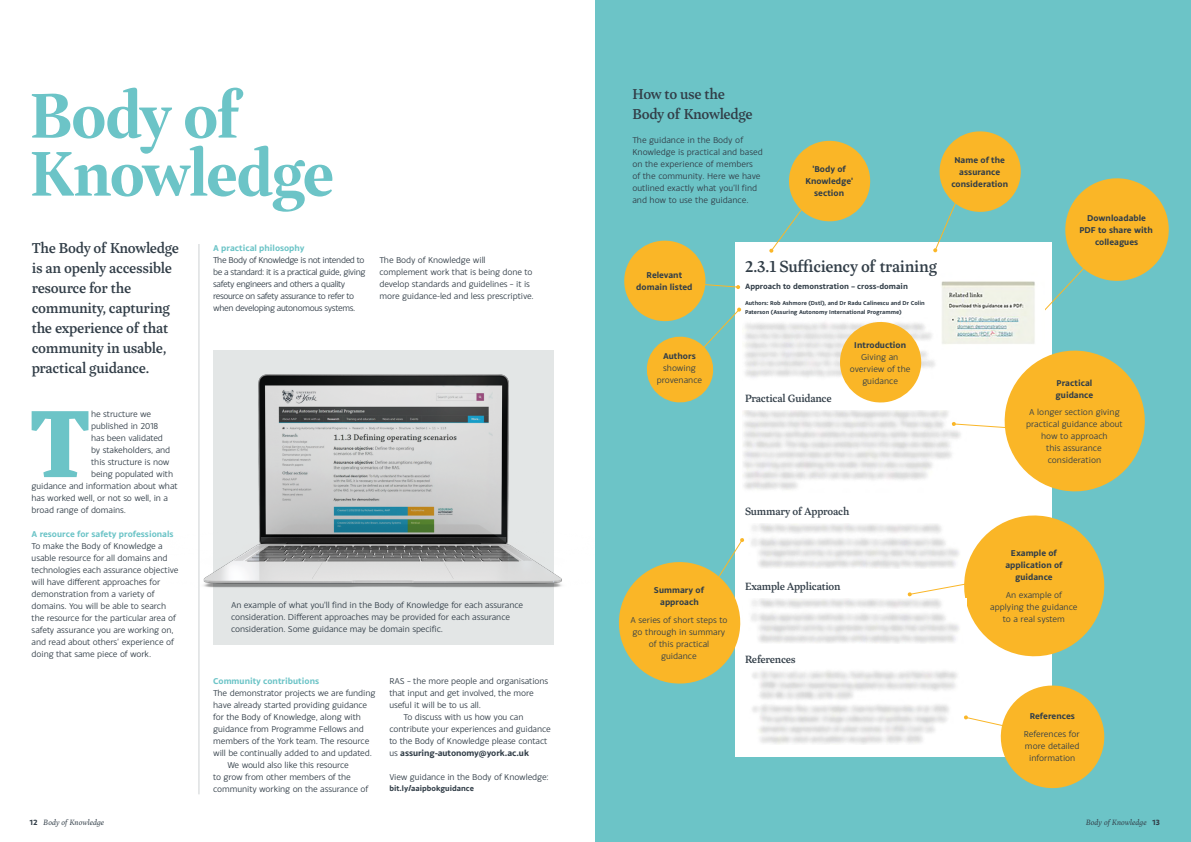
<style>
.page{position:relative;width:1191px;height:842px;background:#fff}
.page>*{position:absolute;margin:0;border:0;box-sizing:border-box;transform-origin:0 0}
.t1{font:900 99.9px "Inka A Text";color:#6cc4c7}
.t2{font:700 66px/58px "Inka A Title";letter-spacing:-.025em;color:#6cc4c7}
.t3{font:500 16.8px "Inka A Text";letter-spacing:-.02em;color:#323e48}
.t4{font:500 15px/20px "Inka A Text";letter-spacing:-.02em;color:#323e48}
.t5{font:500 11px "Inka A Text";letter-spacing:-.02em;color:#323e48}
.t6{font:9px/12px "Monsal Gothic";letter-spacing:-.01em;color:#323e48;text-align:center}
.t7{font:700 9px/12px "Monsal Gothic";color:#323e48;text-align:center}
.t8{font:9px/12px "Monsal Gothic";letter-spacing:-.04em;color:#323e48}
.t9{font:700 9px "Monsal Gothic";color:#6cc4c7}
.t10{font:700 8.2px "Monsal Gothic";color:#323e48}
.t11{font:italic 8px "Inka A Text";color:#323e48}
.t12{font:700 8px "Monsal Gothic";color:#323e48}
.t13{font:700 6px/9.3px "Monsal Gothic";color:#323e48}
.s1{font-weight:400}
.s2{font-family:"Monsal Gothic";font-weight:700;font-style:normal}
</style>
<div class="page">
<div style="left:213px;top:350px;width:340px;height:295px;background:#e3e6e6"></div>
<hr style="left:199px;top:244px;width:1px;height:550px;background:#cdd1d3">
<img style="left:198px;top:329px;width:364px;height:293px">
<div style="left:595px;top:0;width:596px;height:842px;background:#6cc4c7"></div>
<svg style="left:735px;top:242px;width:316px;height:515px;background:#f6f6f6"></svg>
<svg style="left:963px;top:681px;width:142px;height:108px"></svg>
<svg style="left:907px;top:510px;width:198px;height:152px;background:#ecce7e"></svg>
<svg style="left:618px;top:538px;width:127px;height:146px"></svg>
<svg style="left:769px;top:140px;width:102px;height:113px"></svg>
<svg style="left:624px;top:240px;width:117px;height:163px"></svg>
<svg style="left:933px;top:131px;width:236px;height:199px"></svg>
<svg style="left:836px;top:321px;width:88px;height:82px;background:#f8c862"></svg>
<img style="left:940px;top:254px;width:104px;height:90px">
<svg style="left:951px;top:345px;width:194px;height:152px;background:#ecd186"></svg>
<img style="left:742px;top:599px;width:224px;height:45px">
<h2 class="t2" style="left:30px;top:87px;width:306px">Body of<br>Knowledge</h2>
<h3 class="t4" style="left:32px;top:238px;width:149px">The Body of Knowledge is an openly accessible resource for the community, capturing the experience of that community in usable, practical guidance.</h3>
<h1 class="t1" style="left:29px;top:384px;width:64px">T</h1>
<p class="t6" style="left:91px;top:408px;width:62px">he structure we</p>
<p class="t6" style="left:91px;top:420px;width:69px">published in 2018</p>
<p class="t6" style="left:91px;top:432px;width:73px">has been validated</p>
<p class="t6" style="left:91px;top:444px;width:81px">by stakeholders, and</p>
<p class="t6" style="left:91px;top:456px;width:80px">this structure is now</p>
<p class="t6" style="left:91px;top:468px;width:83px">being populated with</p>
<p class="t6" style="left:32px;top:480px;width:148px">guidance and information about what</p>
<p class="t6" style="left:32px;top:492px;width:138px">has worked well, or not so well, in a</p>
<p class="t6" style="left:32px;top:504px;width:96px">broad range of domains.</p>
<p class="t9" style="left:32px;top:528px;width:143px">A resource for safety professionals</p>
<p class="t6" style="left:32px;top:540px;width:148px;text-align:left">To make the Body of Knowledge a usable resource for all domains and technologies each assurance objective will have different approaches for demonstration from a variety of domains. You will be able to search the resource for the particular area of safety assurance you are working on, and read about others’ experience of doing that same piece of work.</p>
<p class="t9" style="left:213px;top:242px;width:93px">A practical philosophy</p>
<p class="t8" style="left:213px;top:253px;width:154px">The Body of Knowledge is not intended to be a standard: it is a practical guide, giving safety engineers and others a quality resource on safety assurance to refer to when developing autonomous systems.</p>
<p class="t6" style="left:379px;top:253px;width:156px;text-align:left">The Body of Knowledge will complement work that is being done to develop standards and guidelines – it is more guidance-led and less prescriptive.</p>
<p class="t6" style="left:231px;top:599px;width:293px;text-align:left">An example of what you'll find in the Body of Knowledge for each assurance consideration. Different approaches may be provided for each assurance consideration. Some guidance may be domain specific.</p>
<p class="t9" style="left:213px;top:675px;width:107px">Community contributions</p>
<p class="t6" style="left:213px;top:687px;width:164px">The demonstrator projects we are funding</p>
<p class="t6" style="left:213px;top:699px;width:156px">have already started providing guidance</p>
<p class="t6" style="left:213px;top:711px;width:149px">for the Body of Knowledge, along with</p>
<p class="t6" style="left:213px;top:723px;width:152px">guidance from Programme Fellows and</p>
<p class="t6" style="left:213px;top:735px;width:158px">members of the York team. The resource</p>
<p class="t6" style="left:213px;top:747px;width:160px">will be continually added to and updated.</p>
<p class="t6" style="left:227px;top:759px;width:123px">We would also like this resource</p>
<p class="t6" style="left:213px;top:771px;width:139px">to grow from other members of the</p>
<p class="t6" style="left:213px;top:783px;width:157px">community working on the assurance of</p>
<p class="t6" style="left:389px;top:675px;width:161px">RAS – the more people and organisations</p>
<p class="t6" style="left:389px;top:687px;width:146px">that input and get involved, the more</p>
<p class="t6" style="left:389px;top:699px;width:93px">useful it will be to us all.</p>
<p class="t6" style="left:403px;top:711px;width:121px">To discuss with us how you can</p>
<p class="t6" style="left:389px;top:723px;width:163px">contribute your experiences and guidance</p>
<p class="t6" style="left:389px;top:735px;width:160px">to the Body of Knowledge please contact</p>
<p class="t7" style="left:389px;top:747px;width:141px"><span class="s1">us</span> assuring-autonomy@york.ac.uk</p>
<p class="t6" style="left:389px;top:771px;width:161px">View guidance in the Body of Knowledge:</p>
<p class="t12" style="left:389px;top:783px;width:86px">bit.ly/aaipbokguidance</p>
<h3 class="t4" style="left:632px;top:84px;width:122px">How to use the<br>Body of Knowledge</h3>
<p class="t6" style="left:632px;top:133px;width:132px;text-align:left">The guidance in the Body of<br>Knowledge is practical and based on the experience of members of the community. Here we have outlined exactly what you’ll find and how to use the guidance.</p>
<p class="t7" style="left:805px;top:163px;width:49px">'Body of<br>Knowledge' section</p>
<p class="t7" style="left:951px;top:154px;width:58px">Name of the assurance consideration</p>
<p class="t7" style="left:636px;top:269px;width:58px">Relevant domain listed</p>
<p class="t7" style="left:663px;top:350px;width:34px">Authors</p>
<p class="t6" style="left:657px;top:362px;width:47px">showing provenance</p>
<h3 class="t3" style="left:745px;top:256px;width:194px">2.3.1 Sufficiency of training</h3>
<p class="t10" style="left:745px;top:281px;width:164px">Approach to demonstration – cross-domain</p>
<p class="t13" style="left:745px;top:298px;width:181px">Authors: Rob Ashmore (Dstl), and Dr Radu Calinescu and Dr Colin<br>Paterson (Assuring Autonomy International Programme)</p>
<p class="t5" style="left:745px;top:392px;width:88px">Practical Guidance</p>
<p class="t7" style="left:854px;top:338px;width:53px">Introduction</p>
<p class="t6" style="left:850px;top:350px;width:62px">Giving an overview of the guidance</p>
<p class="t7" style="left:1079px;top:212px;width:75px">Downloadable<br>PDF to share with colleagues</p>
<p class="t7" style="left:1055px;top:376px;width:39px;text-align:left">Practical guidance</p>
<p class="t6" style="left:1026px;top:406px;width:98px">A longer section giving practical guidance about how to approach<br>this assurance consideration</p>
<p class="t5" style="left:745px;top:505px;width:106px">Summary of Approach</p>
<p class="t7" style="left:654px;top:584px;width:52px">Summary of approach</p>
<p class="t6" style="left:630px;top:614px;width:99px">A series of short steps to go through in summary of this practical guidance</p>
<p class="t5" style="left:745px;top:580px;width:97px">Example Application</p>
<p class="t5" style="left:745px;top:653px;width:52px">References</p>
<p class="t7" style="left:1005px;top:547px;width:59px">Example of application of guidance</p>
<p class="t6" style="left:990px;top:589px;width:89px">An example of applying the guidance to a real system</p>
<p class="t7" style="left:1029px;top:710px;width:47px">References</p>
<p class="t6" style="left:1023px;top:728px;width:58px">References for more detailed information</p>
<p class="t11" style="left:30px;top:818px;width:76px"><span class="s2">12</span> Body of Knowledge</p>
<p class="t11" style="left:1086px;top:818px;width:75px">Body of Knowledge <span class="s2">13</span></p>
</div>
